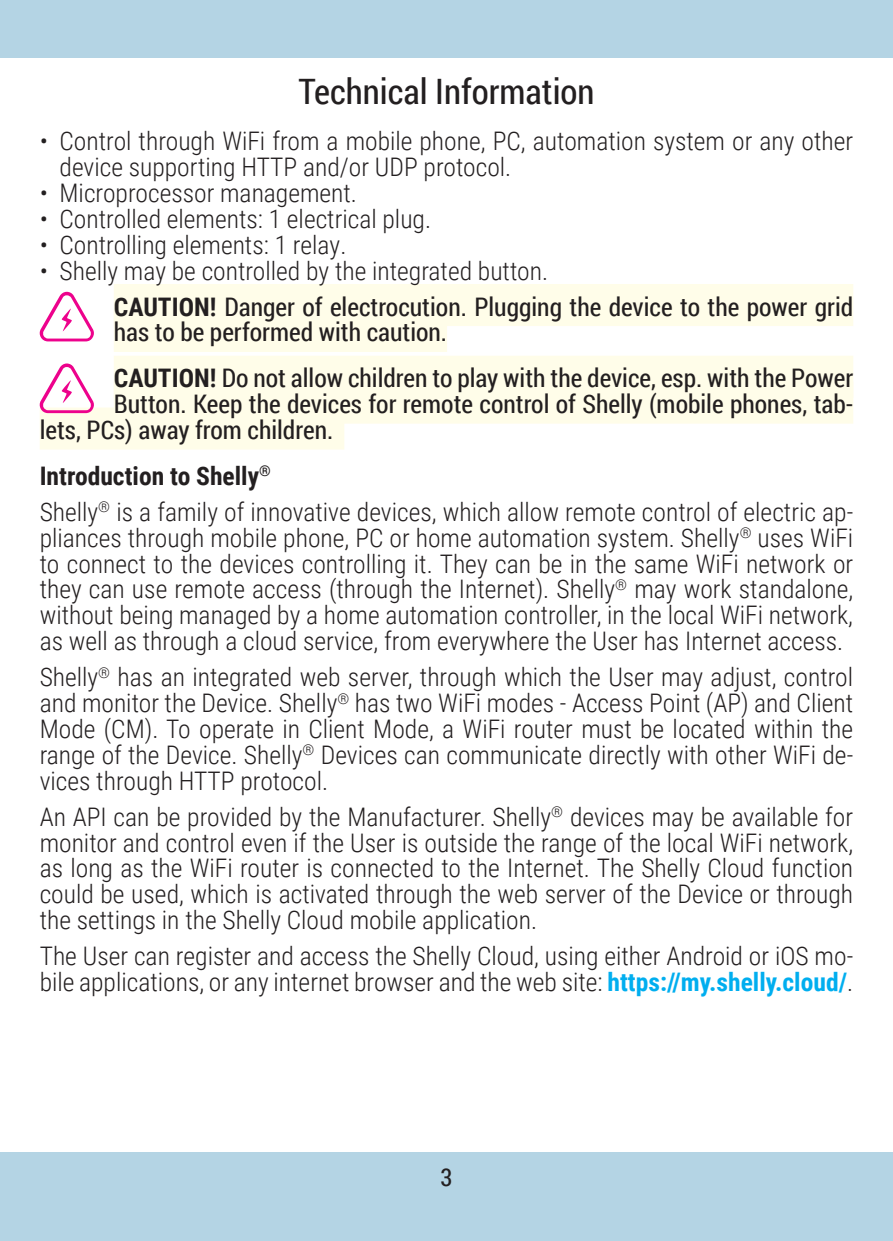
<style>
.page{position:relative;width:893px;height:1241px;background:#fff}
.page>*{position:absolute;margin:0;border:0;box-sizing:border-box;transform-origin:0 0}
.t1{font:35px "Roboto Condensed";color:#231f20}
.t2{font:300 25.55px/25.9px "Roboto Condensed";color:#231f20}
.t3{font:25.55px/35.7px "Roboto Condensed";color:#231f20}
.t4{font:24.5px "Roboto Condensed";color:#231f20}
.s1{font-weight:300}
.s2{font-weight:700}
.s3{font-weight:700;color:#00aeef}
</style>
<div class="page">
<div style="left:0;top:0;width:893px;height:58px;background:#b4d4e4"></div>
<div style="left:0;top:1151px;width:893px;height:89px;background:#b4d4e4"></div>
<div style="left:114px;top:284px;width:739px;height:42px;background:#fffde9"></div>
<div style="left:114px;top:310px;width:333px;height:42px;background:#fffde9"></div>
<div style="left:114px;top:355px;width:739px;height:42px;background:#fffde9"></div>
<div style="left:114px;top:381px;width:739px;height:42px;background:#fffde9"></div>
<div style="left:40px;top:407px;width:304px;height:42px;background:#fffde9"></div>
<svg style="left:39px;top:292px;width:55px;height:49px"></svg>
<svg style="left:39px;top:363px;width:55px;height:50px"></svg>
<h1 class="t1" style="left:298px;top:68px;width:298px">Technical Information</h1>
<p class="t2" style="left:60px;top:127px;width:795px;text-indent:-20px">• Control through WiFi from a mobile phone, PC, automation system or any other device supporting HTTP and/or UDP protocol.</p>
<p class="t2" style="left:40px;top:179px;width:319px">• Microprocessor management.</p>
<p class="t2" style="left:40px;top:205px;width:393px">• Controlled elements: 1 electrical plug.</p>
<p class="t2" style="left:40px;top:231px;width:308px">• Controlling elements: 1 relay.</p>
<p class="t3" style="left:114px;top:252px;width:741px;text-indent:-74px"><span class="s1">• Shelly may be controlled by the integrated button.<br></span><span class="s2">CAUTION!</span> Danger of electrocution. Plugging the device to the power grid</p>
<p class="t3" style="left:114px;top:308px;width:741px;line-height:45.9px">has to be performed with caution.<br><span class="s2">CAUTION!</span> Do not allow children to play with the device, esp. with the Power</p>
<p class="t3" style="left:40px;top:390px;width:815px;line-height:25.9px;text-indent:74px">Button. Keep the devices for remote control of Shelly (mobile phones, tab&shy;lets, PCs) away from children.</p>
<p class="t2" style="left:40px;top:457px;width:815px;line-height:35.7px"><span class="s2">Introduction to Shelly</span><sup>®<br></sup>Shelly<sup>®</sup> is a family of innovative devices, which allow remote control of electric ap-</p>
<p class="t2" style="left:40px;top:523px;width:815px;text-align:justify">pliances through mobile phone, PC or home automation system. Shelly<sup>®</sup> uses WiFi to connect to the devices controlling it. They can be in the same WiFi network or they can use remote access (through the Internet). Shelly<sup>®</sup> may work standalone, without being managed by a home automation controller, in the local WiFi network, as well as through a cloud service, from everywhere the User has Internet access.</p>
<p class="t2" style="left:40px;top:663px;width:815px;text-align:justify">Shelly<sup>®</sup> has an integrated web server, through which the User may adjust, control and monitor the Device. Shelly<sup>®</sup> has two WiFi modes - Access Point (AP) and Client Mode (CM). To operate in Client Mode, a WiFi router must be located within the range of the Device. Shelly<sup>®</sup> Devices can communicate directly with other WiFi de&shy;vices through HTTP protocol.</p>
<p class="t2" style="left:40px;top:802px;width:815px;text-align:justify">An API can be provided by the Manufacturer. Shelly<sup>®</sup> devices may be available for monitor and control even if the User is outside the range of the local WiFi network, as long as the WiFi router is connected to the Internet. The Shelly Cloud function could be used, which is activated through the web server of the Device or through the settings in the Shelly Cloud mobile application.</p>
<p class="t2" style="left:40px;top:942px;width:815px">The User can register and access the Shelly Cloud, using either Android or iOS mo&shy;bile applications, or any internet browser and the web site: <span class="s3">https://my.shelly.cloud/</span>.</p>
<p class="t4" style="left:440px;top:1159px;width:13px">3</p>
</div>
